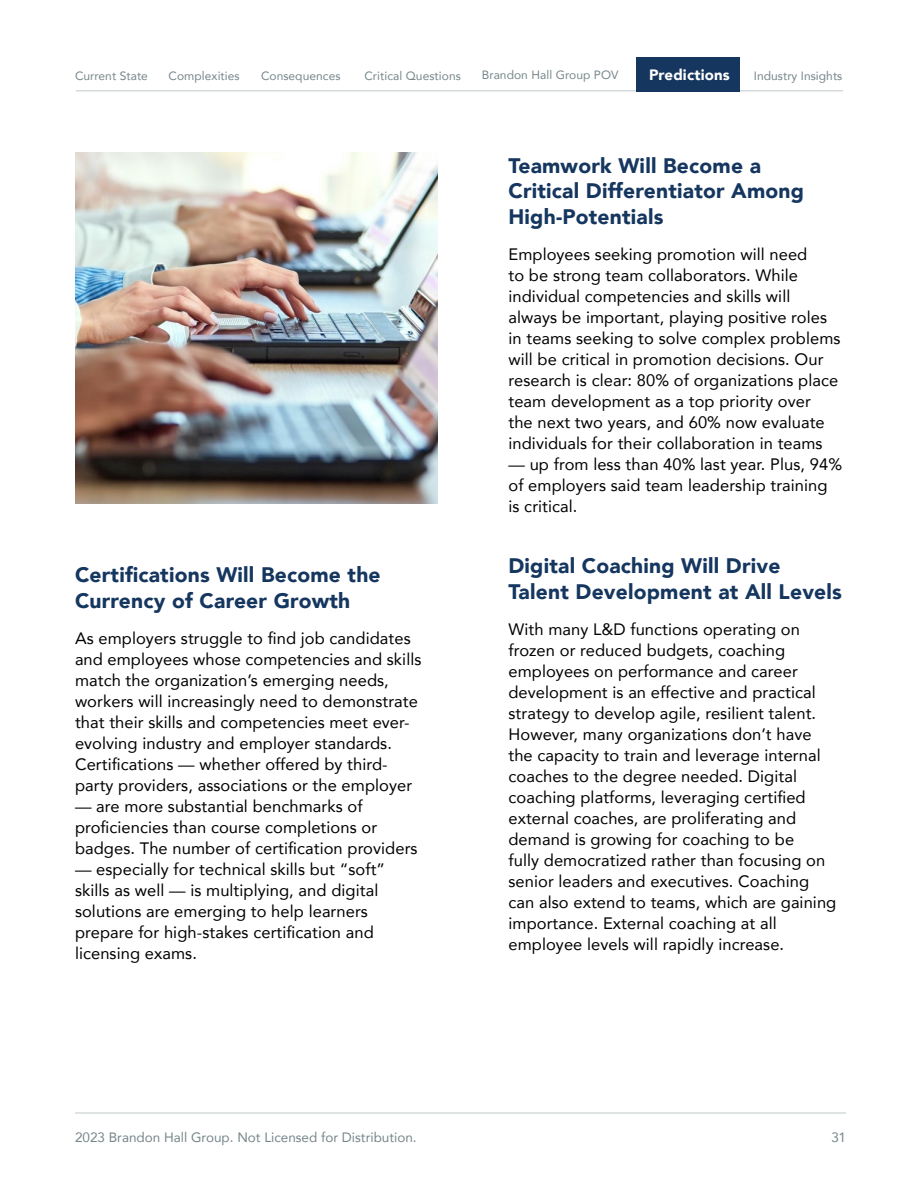
<style>
.page{position:relative;width:918px;height:1188px;background:#fff}
.page>*{position:absolute;margin:0;border:0;box-sizing:border-box;transform-origin:0 0}
.body_copy{font:900 21px/25.5px "Avenir";letter-spacing:.01em;color:#15365f}
.body_copy-2{font:16.5px/21px "Avenir";letter-spacing:.005em;color:#000}
.Section_header{font:900 15px "Avenir";letter-spacing:.01em;color:#fff}
.t1{font:13.5px "Avenir";color:#758589}
.body_copy-3{font:12px "Avenir";letter-spacing:.005em;color:#758589}
</style>
<div class="page">
<hr style="left:75px;top:1112px;width:771px;height:2px;background:#d5dadc">
<img style="left:76px;top:152px;width:361px;height:351px">
<hr style="left:76px;top:90px;width:767px;height:2px;background:#d5dadc">
<div style="left:636px;top:57px;width:104px;height:35px;background:#15365f"></div>
<p class="body_copy-3" style="left:75px;top:66px;width:74px">Current State</p>
<p class="body_copy-3" style="left:169px;top:66px;width:73px">Complexities</p>
<p class="body_copy-3" style="left:261px;top:66px;width:81px">Consequences</p>
<p class="body_copy-3" style="left:364px;top:66px;width:98px">Critical Questions</p>
<p class="body_copy-3" style="left:482px;top:66px;width:138px">Brandon Hall Group POV</p>
<p class="Section_header" style="left:649px;top:61px;width:82px">Predictions</p>
<p class="body_copy-3" style="left:754px;top:66px;width:90px">Industry Insights</p>
<p class="body_copy" style="left:75px;top:561px;width:307px">Certifications Will Become the<br>Currency of Career Growth</p>
<p class="body_copy-2" style="left:75px;top:627px;width:348px">As employers struggle to find job candidates and employees whose competencies and skills match the organization’s emerging needs, workers will increasingly need to demonstrate that their skills and competencies meet ever&shy;evolving industry and employer standards.<br>Certifications — whether offered by third&shy;party providers, associations or the employer</p>
<p class="body_copy-2" style="left:75px;top:795px;width:344px">— are more substantial benchmarks of proficiencies than course completions or badges. The number of certification providers</p>
<p class="body_copy-2" style="left:75px;top:858px;width:312px">— especially for technical skills but “soft” skills as well — is multiplying, and digital solutions are emerging to help learners prepare for high-stakes certification and licensing exams.</p>
<p class="body_copy" style="left:508px;top:152px;width:254px">Teamwork Will Become a</p>
<p class="body_copy" style="left:508px;top:177px;width:297px">Critical Differentiator Among<br>High-Potentials</p>
<p class="body_copy-2" style="left:508px;top:243px;width:334px">Employees seeking promotion will need<br>to be strong team collaborators. While individual competencies and skills will always be important, playing positive roles in teams seeking to solve complex problems will be critical in promotion decisions. Our research is clear: 80% of organizations place team development as a top priority over<br>the next two years, and 60% now evaluate individuals for their collaboration in teams</p>
<p class="body_copy-2" style="left:508px;top:453px;width:335px">— up from less than 40% last year. Plus, 94% of employers said team leadership training is critical.</p>
<p class="body_copy" style="left:508px;top:552px;width:335px">Digital Coaching Will Drive<br>Talent Development at All Levels</p>
<p class="body_copy-2" style="left:508px;top:618px;width:329px">With many L&amp;D functions operating on frozen or reduced budgets, coaching employees on performance and career development is an effective and practical strategy to develop agile, resilient talent.<br>However, many organizations don’t have the capacity to train and leverage internal coaches to the degree needed. Digital coaching platforms, leveraging certified external coaches, are proliferating and demand is growing for coaching to be<br>fully democratized rather than focusing on senior leaders and executives. Coaching can also extend to teams, which are gaining importance. External coaching at all employee levels will rapidly increase.</p>
<p class="t1" style="left:75px;top:1126px;width:343px">2023 Brandon Hall Group. Not Licensed for Distribution.</p>
<p class="t1" style="left:831px;top:1126px;width:16px">31</p>
</div>
